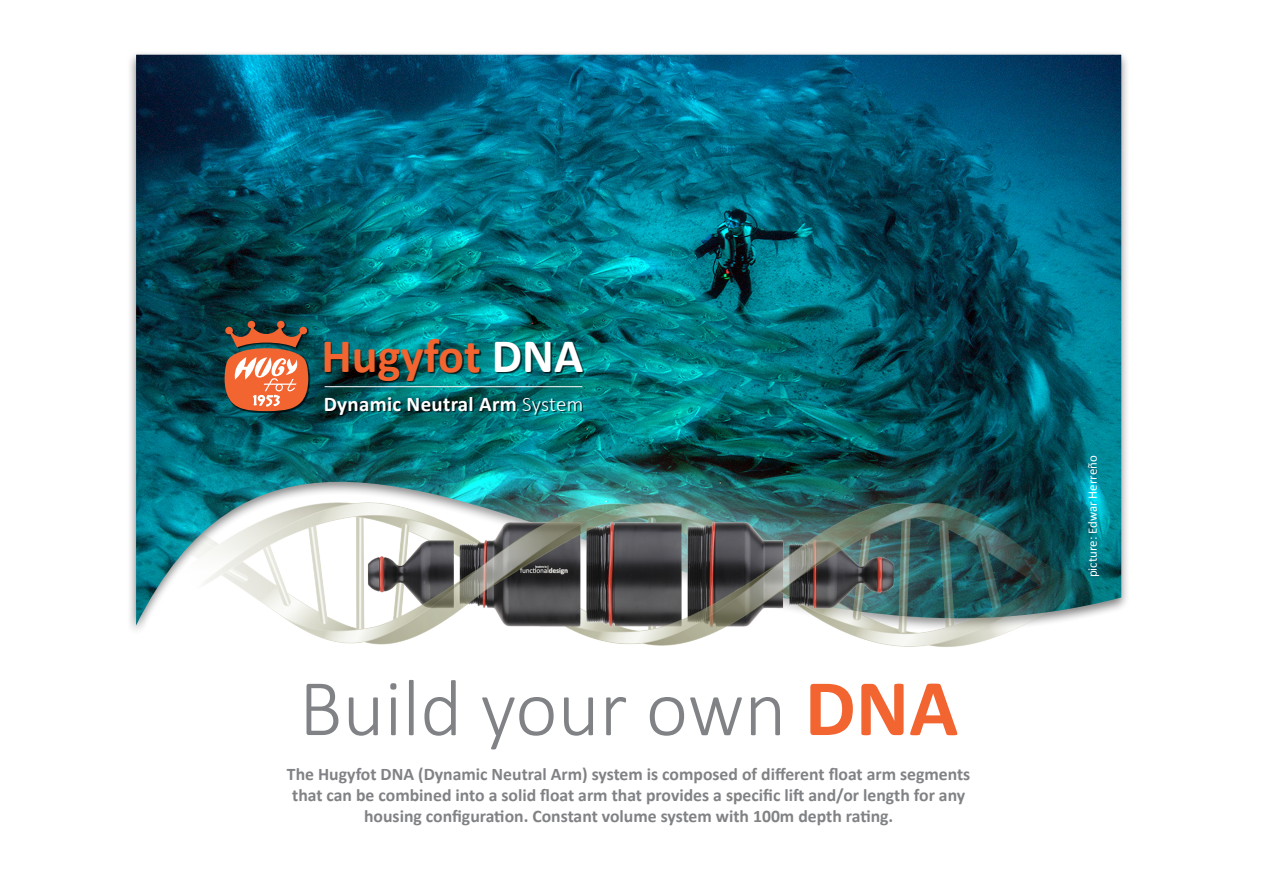
<style>
.page{position:relative;width:1263px;height:893px;background:#fff}
.page>*{position:absolute;margin:0;border:0;box-sizing:border-box;transform-origin:0 0}
.t1{font:300 81px "Calibri";color:#808285}
.t2{font:700 48.3px "Calibri";color:#f26531}
.t3{font:700 20.85px "Calibri";letter-spacing:.015em;color:#fff}
.t4{font:700 17.7px/21.3px "Calibri";color:#808285;text-align:center}
.t5{font:12.9px "Calibri";color:#fff}
.s1{color:#fff}
.s2{font-weight:300}
.s3{font-weight:700;color:#f26531}
</style>
<div class="page">
<div style="left:127px;top:50px;width:1003px;height:587px;background:#000;opacity:.5"></div>
<img style="left:136px;top:55px;width:985px;height:372px">
<div style="left:135px;top:427px;width:1000px;height:295px;background:#fff;opacity:.75"></div>
<img style="left:150px;top:483px;width:957px;height:184px">
<div style="left:325px;top:340px;width:259px;height:76px;background:#000;opacity:.75"></div>
<div style="left:225px;top:321px;width:85px;height:92px;background:#000;opacity:.75"></div>
<svg style="left:224px;top:321px;width:85px;height:90px"></svg>
<hr style="left:325px;top:386px;width:257px;height:1px;background:#fff">
<h2 class="t2" style="left:321px;top:325px;width:263px">Hugyfot <span class="s1">DNA</span></h2>
<p class="t3" style="left:324px;top:390px;width:261px">Dynamic Neutral Arm <span class="s2">System</span></p>
<h1 class="t1" style="left:299px;top:658px;width:661px">Build your own <span class="s3">DNA</span></h1>
<p class="t4" style="left:287px;top:763px;width:685px">The Hugyfot DNA (Dynamic Neutral Arm) system is composed of different float arm segments that can be combined into a solid float arm that provides a specific lift and/or length for any housing configuration. Constant volume system with 100m depth rating.</p>
<p class="t5" style="left:1084px;top:577px;width:123px;rotate:-90deg">picture: Edwar Herreño</p>
</div>
